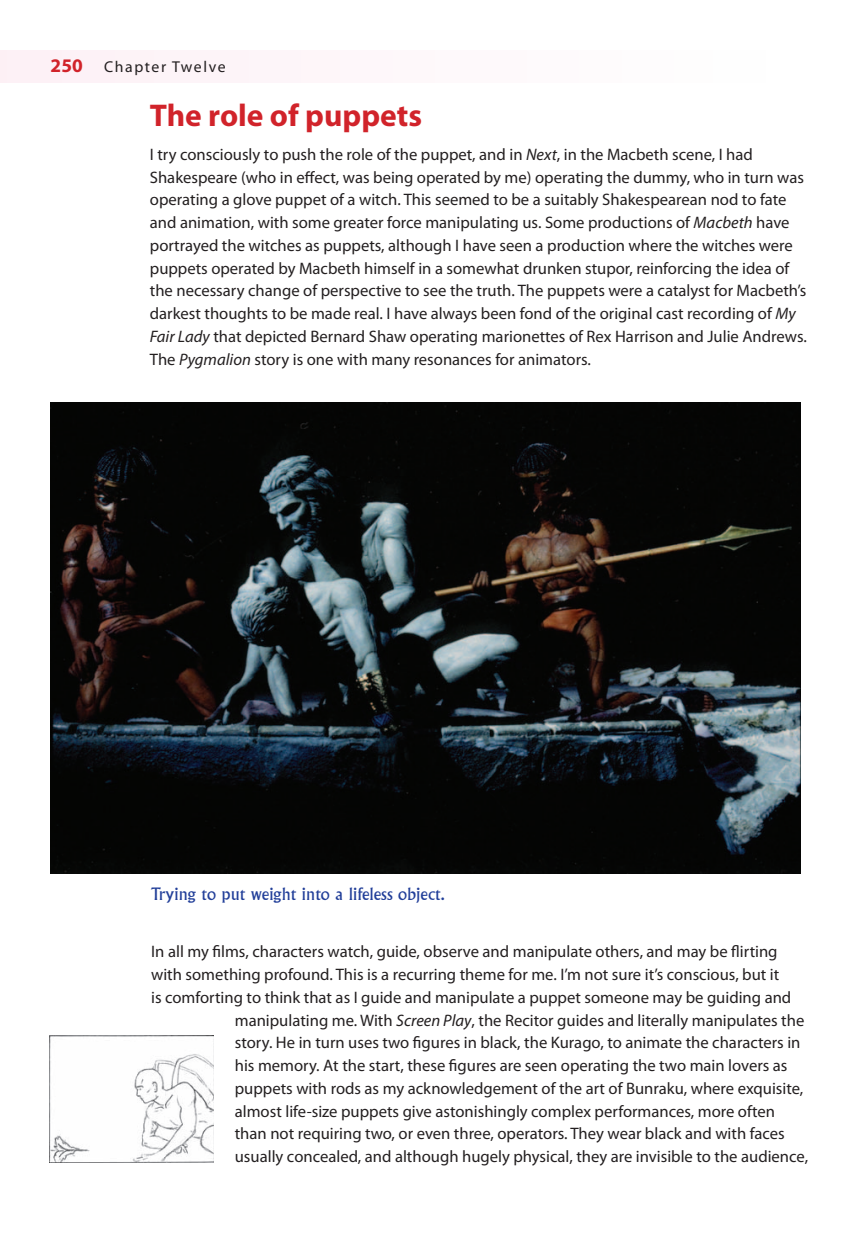
<style>
.page{position:relative;width:859px;height:1246px;background:#fff}
.page>*{position:absolute;margin:0;border:0;box-sizing:border-box;transform-origin:0 0}
.t1{font:700 31.5px "Myriad";color:#d1232a}
.t2{font:700 19.25px "Myriad Pro";color:#d1232a}
.t3{font:16.62px/22.8px "Myriad Pro";color:#231f20}
.t4{font:16.62px "Albertus";color:#223f99}
.t5{font:15.75px "Myriad Pro";letter-spacing:.1em;color:#231f20}
.s1{font-style:italic}
</style>
<div class="page">
<div style="left:0;top:50px;width:807px;height:32px;background:#fef8fa"></div>
<img style="left:51px;top:402px;width:748px;height:471px">
<img style="left:50px;top:1035px;width:164px;height:127px">
<p class="t2" style="left:51px;top:58px;width:34px">250</p>
<p class="t5" style="left:104px;top:60px;width:123px">Chapter Twelve</p>
<h1 class="t1" style="left:150px;top:103px;width:274px">The role of puppets</h1>
<p class="t3" style="left:150px;top:144px;width:658px">I try consciously to push the role of the puppet, and in <span class="s1">Next</span>, in the Macbeth scene, I had Shakespeare (who in effect, was being operated by me) operating the dummy, who in turn was operating a glove puppet of a witch. This seemed to be a suitably Shakespearean nod to fate and animation, with some greater force manipulating us. Some productions of <span class="s1">Macbeth</span> have portrayed the witches as puppets, although I have seen a production where the witches were puppets operated by Macbeth himself in a somewhat drunken stupor, reinforcing the idea of the necessary change of perspective to see the truth. The puppets were a catalyst for Macbeth’s darkest thoughts to be made real. I have always been fond of the original cast recording of <span class="s1">My Fair Lady</span> that depicted Bernard Shaw operating marionettes of Rex Harrison and Julie Andrews.<br>The <span class="s1">Pygmalion</span> story is one with many resonances for animators.</p>
<p class="t4" style="left:151px;top:887px;width:295px">Trying to put weight into a lifeless object.</p>
<p class="t3" style="left:151px;top:941px;width:627px">In all my films, characters watch, guide, observe and manipulate others, and may be flirting</p>
<p class="t3" style="left:151px;top:964px;width:629px">with something profound. This is a recurring theme for me. I’m not sure it’s conscious, but it</p>
<p class="t3" style="left:151px;top:986px;width:641px">is comforting to think that as I guide and manipulate a puppet someone may be guiding and</p>
<p class="t3" style="left:235px;top:1009px;width:571px">manipulating me. With <span class="s1">Screen Play</span>, the Recitor guides and literally manipulates the</p>
<p class="t3" style="left:235px;top:1032px;width:567px">story. He in turn uses two figures in black, the Kurago, to animate the characters in</p>
<p class="t3" style="left:235px;top:1055px;width:554px">his memory. At the start, these figures are seen operating the two main lovers as</p>
<p class="t3" style="left:235px;top:1077px;width:570px">puppets with rods as my acknowledgement of the art of Bunraku, where exquisite,</p>
<p class="t3" style="left:235px;top:1100px;width:541px">almost life-size puppets give astonishingly complex performances, more often</p>
<p class="t3" style="left:235px;top:1123px;width:551px">than not requiring two, or even three, operators. They wear black and with faces</p>
<p class="t3" style="left:235px;top:1146px;width:574px">usually concealed, and although hugely physical, they are invisible to the audience,</p>
</div>
